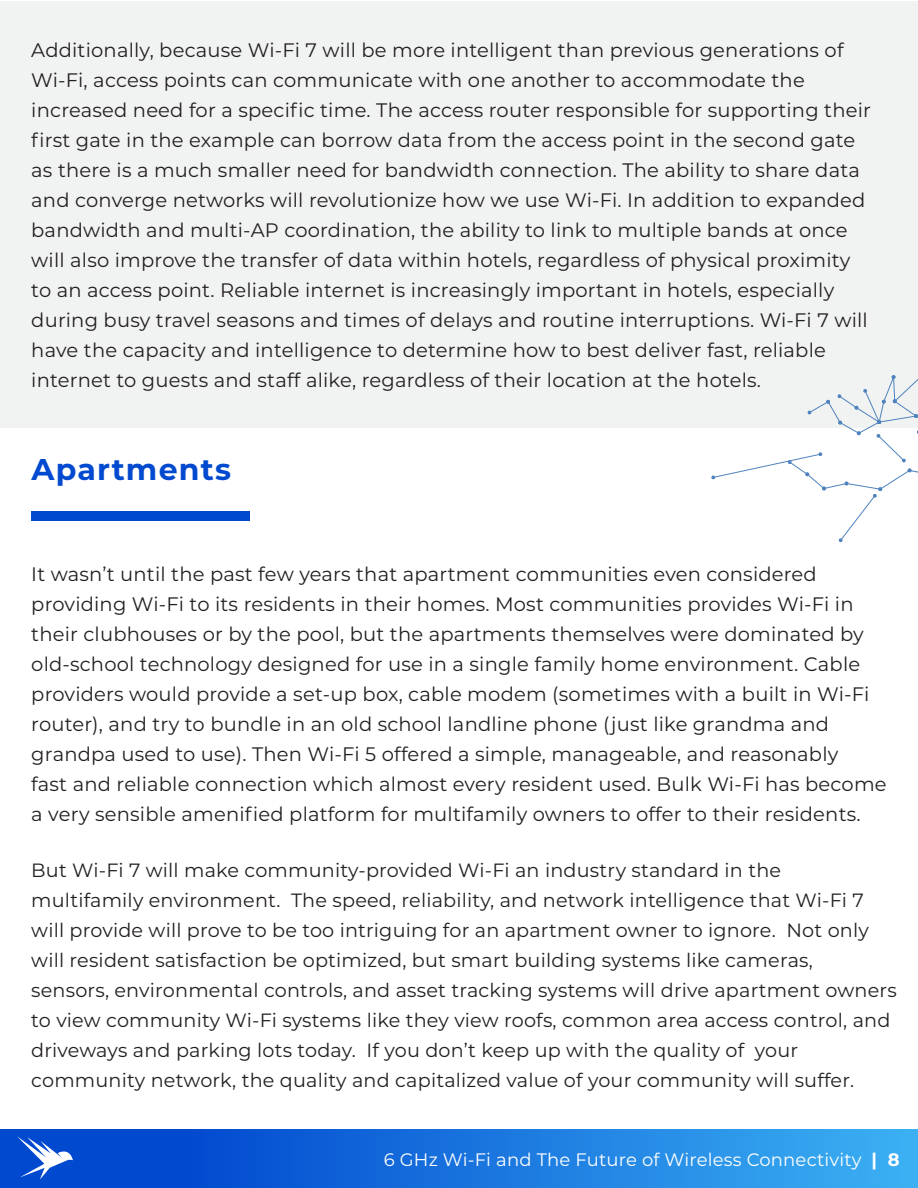
<style>
.page{position:relative;width:918px;height:1188px;background:#fff}
.page>*{position:absolute;margin:0;border:0;box-sizing:border-box;transform-origin:0 0}
.t1{font:700 30px "Montserrat";letter-spacing:.04em;color:#0149cf}
.t2{font:19.5px/30px "Montserrat";letter-spacing:.01em;color:#231f20}
.t3{font:19.2px/30px "Montserrat";letter-spacing:.01em;color:#231f20}
.t4{font:18px "Montserrat";letter-spacing:.01em;color:#fff}
.s1{font-weight:700}
</style>
<div class="page">
<div style="left:0;top:1130px;width:918px;height:58px;background:linear-gradient(to right,#0039c9,#3aaef2)"></div>
<div style="left:0;top:1px;width:917px;height:427px;background:#f1f2f2"></div>
<div style="left:31px;top:511px;width:218px;height:10px;background:#0149cf"></div>
<svg style="left:711px;top:362px;width:207px;height:180px"></svg>
<svg style="left:17px;top:1137px;width:56px;height:42px"></svg>
<p class="t2" style="left:31px;top:35px;width:841px">Additionally, because Wi-Fi 7 will be more intelligent than previous generations of Wi-Fi, access points can communicate with one another to accommodate the increased need for a specific time. The access router responsible for supporting their first gate in the example can borrow data from the access point in the second gate as there is a much smaller need for bandwidth connection. The ability to share data and converge networks will revolutionize how we use Wi-Fi. In addition to expanded bandwidth and multi-AP coordination, the ability to link to multiple bands at once will also improve the transfer of data within hotels, regardless of physical proximity to an access point. Reliable internet is increasingly important in hotels, especially during busy travel seasons and times of delays and routine interruptions. Wi-Fi 7 will have the capacity and intelligence to determine how to best deliver fast, reliable internet to guests and staff alike, regardless of their location at the hotels.</p>
<h1 class="t1" style="left:32px;top:448px;width:201px">Apartments</h1>
<p class="t2" style="left:31px;top:559px;width:857px">It wasn’t until the past few years that apartment communities even considered providing Wi-Fi to its residents in their homes. Most communities provides Wi-Fi in their clubhouses or by the pool, but the apartments themselves were dominated by old-school technology designed for use in a single family home environment. Cable providers would provide a set-up box, cable modem (sometimes with a built in Wi-Fi router), and try to bundle in an old school landline phone (just like grandma and grandpa used to use). Then Wi-Fi 5 offered a simple, manageable, and reasonably<br>fast and reliable connection which almost every resident used. Bulk Wi-Fi has become a very sensible amenified platform for multifamily owners to offer to their residents.</p>
<p class="t3" style="left:31px;top:855px;width:867px">But Wi-Fi 7 will make community-provided Wi-Fi an industry standard in the multifamily environment. The speed, reliability, and network intelligence that Wi-Fi 7 will provide will prove to be too intriguing for an apartment owner to ignore. Not only will resident satisfaction be optimized, but smart building systems like cameras,<br>sensors, environmental controls, and asset tracking systems will drive apartment owners to view community Wi-Fi systems like they view roofs, common area access control, and driveways and parking lots today. If you don’t keep up with the quality of your community network, the quality and capitalized value of your community will suffer.</p>
<p class="t4" style="left:384px;top:1147px;width:518px">6 GHz Wi-Fi and The Future of Wireless Connectivity <span class="s1">| 8</span></p>
</div>
